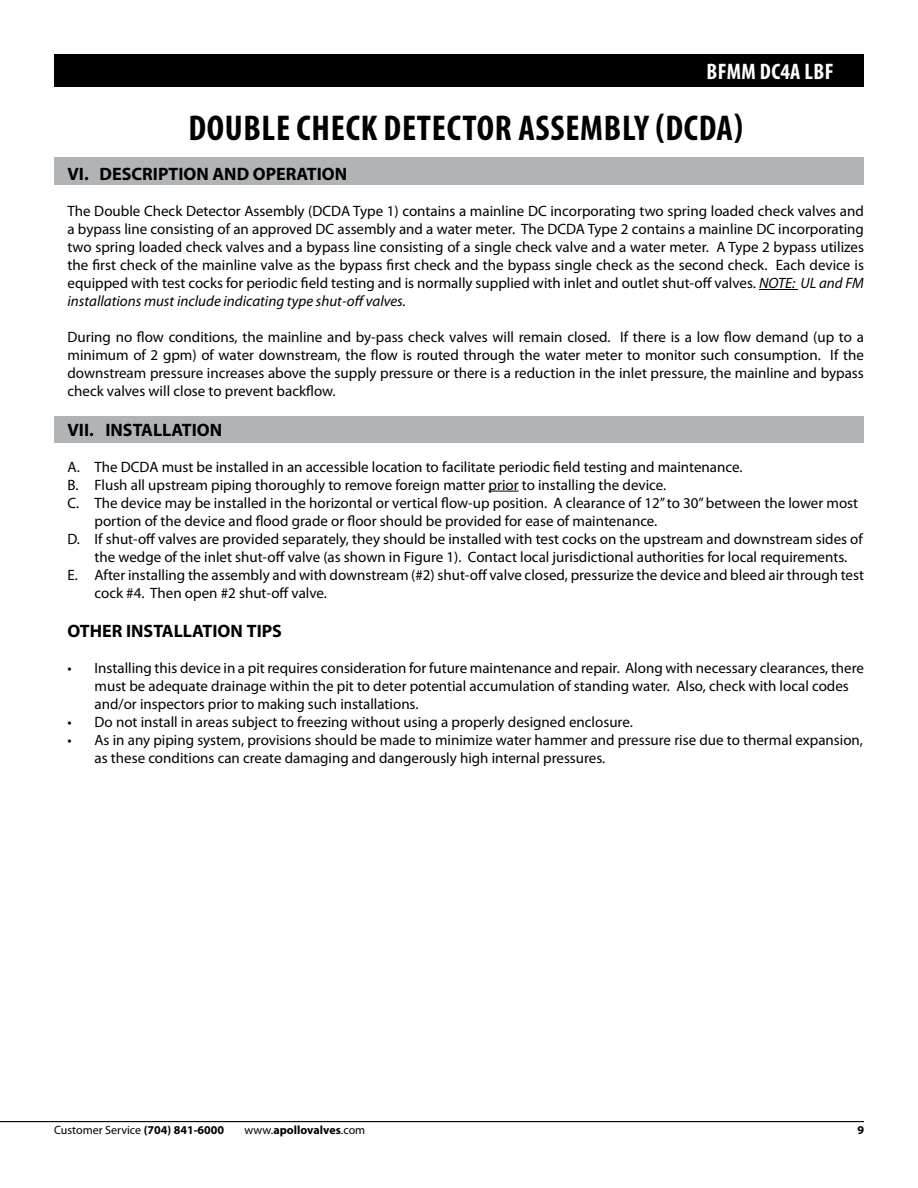
<style>
.page{position:relative;width:918px;height:1188px;background:#fff}
.page>*{position:absolute;margin:0;border:0;box-sizing:border-box;transform-origin:0 0}
.t1{font:700 condensed 36px "Myriad Pro";letter-spacing:.02em;color:#000}
.t2{font:700 condensed 22.5px "Myriad Pro";letter-spacing:.02em;color:#fff}
.t3{font:700 18px "Myriad Pro";color:#000}
.t4{font:15px/18px "Myriad Pro";color:#000;text-align:justify}
.t5{font:12px "Myriad Pro";color:#000}
.t6{font:700 12px "Myriad Pro";color:#000}
.s1{font-style:italic}
.s2{font-weight:700}
.s3{font-weight:400}
</style>
<div class="page">
<hr style="left:0;top:1121px;width:864px;height:1px;background:#000">
<div style="left:54px;top:54px;width:810px;height:32px;background:#000"></div>
<div style="left:54px;top:158px;width:810px;height:27px;background:#b1b4b6"></div>
<div style="left:54px;top:416px;width:810px;height:27px;background:#b1b4b6"></div>
<hr style="left:759px;top:289px;width:39px;height:1px;background:#000">
<hr style="left:489px;top:491px;width:30px;height:1px;background:#000">
<h2 class="t2" style="left:707px;top:57px;width:129px">BFMM DC4A LBF</h2>
<h1 class="t1" style="left:188px;top:106px;width:230px">DOUBLE CHECK DETECTO</h1>
<h1 class="t1" style="left:495px;top:106px;width:250px">R ASSEMBLY (DCDA)</h1>
<p class="t3" style="left:68px;top:162px;width:281px">VI. DESCRIPTION AND OPERATION</p>
<p class="t4" style="left:68px;top:202px;width:798px">The Double Check Detector Assembly (DCDA Type 1) contains a mainline DC incorporating two spring loaded check valves and a bypass line consisting of an approved DC assembly and a water meter. The DCDA Type 2 contains a mainline DC incorporating two spring loaded check valves and a bypass line consisting of a single check valve and a water meter. A Type 2 bypass utilizes the first check of the mainline valve as the bypass first check and the bypass single check as the second check. Each device is equipped with test cocks for periodic field testing and is normally supplied with inlet and outlet shut-off valves. <span class="s1">NOTE: UL and FM installations must include indicating type shut-off valves.</span></p>
<p class="t4" style="left:68px;top:328px;width:798px">During no flow conditions, the mainline and by-pass check valves will remain closed. If there is a low flow demand (up to a minimum of 2 gpm) of water downstream, the flow is routed through the water meter to monitor such consumption. If the downstream pressure increases above the supply pressure or there is a reduction in the inlet pressure, the mainline and bypass check valves will close to prevent backflow.</p>
<p class="t3" style="left:68px;top:418px;width:156px">VII. INSTALLATION</p>
<p class="t4" style="left:68px;top:457px;width:675px">A. The DCDA must be installed in an accessible location to facilitate periodic field testing and maintenance.</p>
<p class="t4" style="left:68px;top:475px;width:599px">B. Flush all upstream piping thoroughly to remove foreign matter prior to installing the device.</p>
<p class="t4" style="left:68px;top:493px;width:792px">C. The device may be installed in the horizontal or vertical flow-up position. A clearance of 12”to 30”between the lower most</p>
<p class="t4" style="left:94px;top:511px;width:563px">portion of the device and flood grade or floor should be provided for ease of maintenance.</p>
<p class="t4" style="left:68px;top:529px;width:797px">D. If shut-off valves are provided separately, they should be installed with test cocks on the upstream and downstream sides of</p>
<p class="t4" style="left:94px;top:547px;width:753px">the wedge of the inlet shut-off valve (as shown in Figure 1). Contact local jurisdictional authorities for local requirements.</p>
<p class="t4" style="left:68px;top:565px;width:798px">E. After installing the assembly and with downstream (#2) shut-off valve closed, pressurize the device and bleed air through test</p>
<p class="t4" style="left:94px;top:583px;width:233px">cock #4. Then open #2 shut-off valve.</p>
<p class="t3" style="left:68px;top:619px;width:216px">OTHER INSTALLATION TIPS</p>
<p class="t4" style="left:95px;top:659px;width:771px;text-align:left;text-indent:-27px">• Installing this device in a pit requires consideration for future maintenance and repair. Along with necessary clearances, there must be adequate drainage within the pit to deter potential accumulation of standing water. Also, check with local codes and/or inspectors prior to making such installations.</p>
<p class="t4" style="left:68px;top:713px;width:567px">• Do not install in areas subject to freezing without using a properly designed enclosure.</p>
<p class="t4" style="left:95px;top:731px;width:770px;text-indent:-27px">• As in any piping system, provisions should be made to minimize water hammer and pressure rise due to thermal expansion, as these conditions can create damaging and dangerously high internal pressures.</p>
<p class="t5" style="left:54px;top:1123px;width:172px">Customer Service <span class="s2">(704) 841-6000</span></p>
<p class="t6" style="left:245px;top:1122px;width:122px"><span class="s3">www.</span>apollovalves<span class="s3">.com</span></p>
<p class="t6" style="left:857px;top:1122px;width:8px">9</p>
</div>
